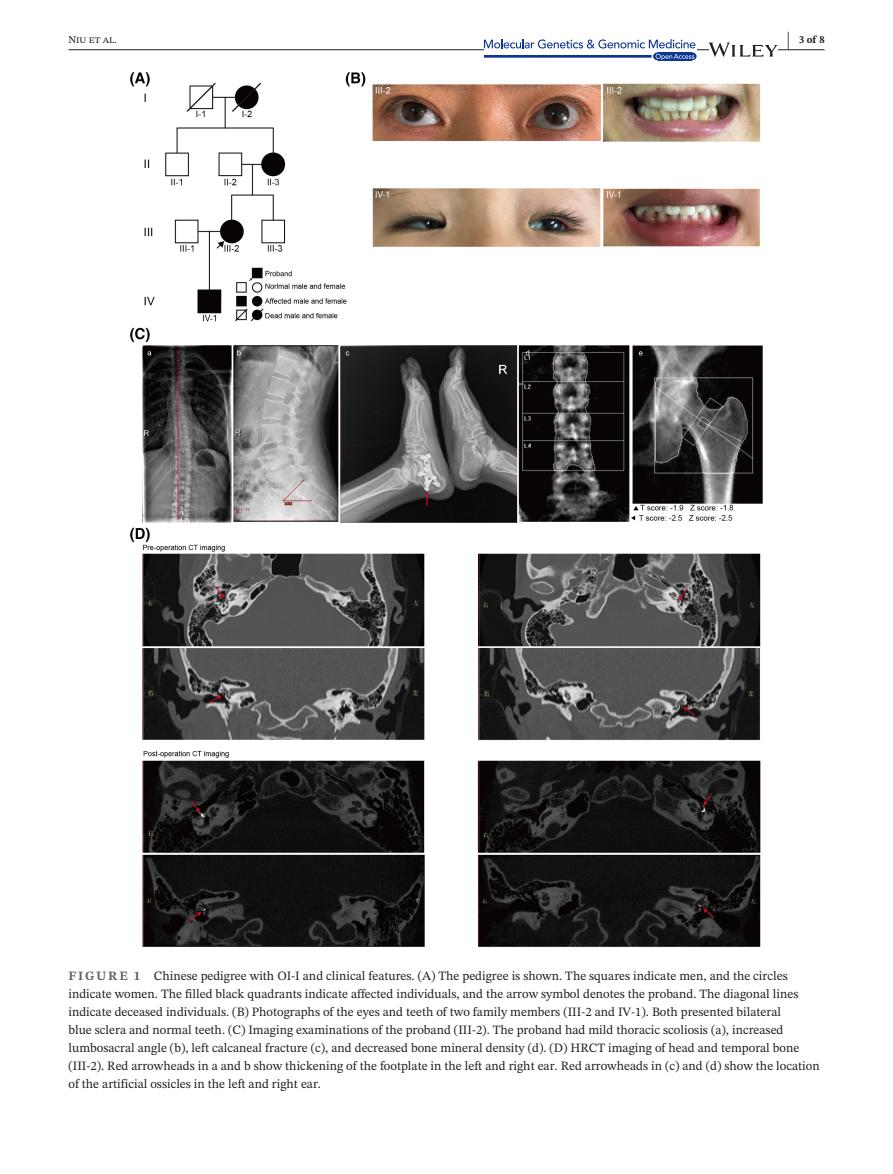
<style>
.page{position:relative;width:893px;height:1174px;background:#fff}
.page>*{position:absolute;margin:0;border:0;box-sizing:border-box;transform-origin:0 0}
.t1{font:700 21px "STIX Two Text";color:#231f20;scale:.42 1}
.t2{font:12.75px/18px "STIX Two Text";color:#231f20}
.t3{font:10.5px "STIX Two Text";color:#231f20}
.t4{font:700 10.5px "STIX Two Text";color:#231f20}
.s1{font-weight:700;color:#636366}
</style>
<div class="page">
<hr style="left:68px;top:49px;width:756px;height:1px;background:#231f20">
<svg style="left:484px;top:39px;width:211px;height:21px"></svg>
<svg style="left:709px;top:43px;width:68px;height:14px"></svg>
<img style="left:130px;top:72px;width:633px;height:875px">
<h1 class="t1" style="left:787px;top:24px;width:8px">|</h1>
<p class="t3" style="left:68px;top:32px;width:50px">Niu et al.</p>
<p class="t4" style="left:799px;top:32px;width:27px">3 of 8</p>
<p class="t2" style="left:68px;top:967px;width:753px"><span class="s1">FIGURE 1</span> Chinese pedigree with OI-I and clinical features. (A) The pedigree is shown. The squares indicate men, and the circles indicate women. The filled black quadrants indicate affected individuals, and the arrow symbol denotes the proband. The diagonal lines indicate deceased individuals. (B) Photographs of the eyes and teeth of two family members (III-2 and IV-1). Both presented bilateral<br>blue sclera and normal teeth. (C) Imaging examinations of the proband (III-2). The proband had mild thoracic scoliosis (a), increased lumbosacral angle (b), left calcaneal fracture (c), and decreased bone mineral density (d). (D) HRCT imaging of head and temporal bone (III-2). Red arrowheads in a and b show thickening of the footplate in the left and right ear. Red arrowheads in (c) and (d) show the location of the artificial ossicles in the left and right ear.</p>
</div>
